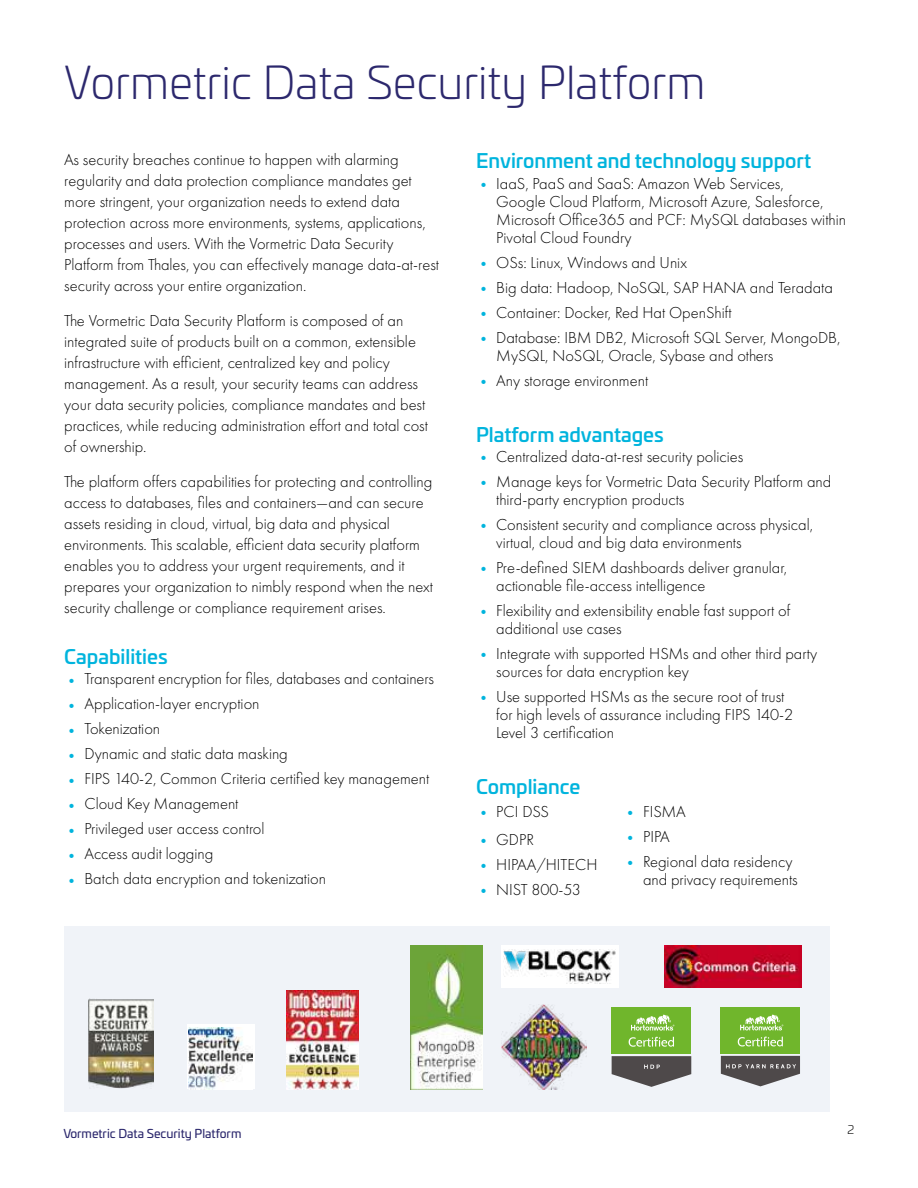
<style>
.page{position:relative;width:918px;height:1188px;background:#fff}
.page>*{position:absolute;margin:0;border:0;box-sizing:border-box;transform-origin:0 0}
.t1{font:300 45px "Univia Pro";color:#2c286d}
.t2{font:500 19.5px "Univia Pro";color:#00b4dd}
.t3{font:300 16.5px/21px "Futura PT";color:#000}
.t4{font:12px "Univia Pro";color:#2c286d}
.t5{font:300 12px "Univia Pro";color:#000}
</style>
<div class="page">
<div style="left:64px;top:926px;width:766px;height:185px;background:#f0f3f8"></div>
<img style="left:89px;top:999px;width:64px;height:89px">
<svg style="left:187px;top:1025px;width:67px;height:64px"></svg>
<img style="left:189px;top:1027px;width:64px;height:62px">
<img style="left:286px;top:990px;width:72px;height:99px">
<div style="left:501px;top:945px;width:118px;height:43px;background:#fff"></div>
<img style="left:504px;top:950px;width:112px;height:33px">
<img style="left:501px;top:1005px;width:86px;height:85px">
<img style="left:411px;top:945px;width:72px;height:145px">
<svg style="left:612px;top:1056px;width:79px;height:31px"></svg>
<div style="left:612px;top:1007px;width:79px;height:47px;background:#70b62c"></div>
<svg style="left:629px;top:1037px;width:45px;height:10px"></svg>
<svg style="left:631px;top:1015px;width:43px;height:16px"></svg>
<svg style="left:721px;top:1056px;width:79px;height:30px"></svg>
<div style="left:721px;top:1007px;width:79px;height:47px;background:#70b62c"></div>
<svg style="left:738px;top:1037px;width:45px;height:9px"></svg>
<svg style="left:740px;top:1015px;width:43px;height:15px"></svg>
<img style="left:664px;top:945px;width:138px;height:43px">
<h1 class="t1" style="left:64px;top:50px;width:643px">Vormetric Data Security Platform</h1>
<p class="t3" style="left:64px;top:150px;width:376px">As security breaches continue to happen with alarming regularity and data protection compliance mandates get more stringent, your organization needs to extend data protection across more environments, systems, applications, processes and users. With the Vormetric Data Security Platform from Thales, you can effectively manage data-at-rest security across your entire organization.</p>
<p class="t3" style="left:64px;top:310px;width:365px">The Vormetric Data Security Platform is composed of an integrated suite of products built on a common, extensible infrastructure with efficient, centralized key and policy management. As a result, your security teams can address your data security policies, compliance mandates and best practices, while reducing administration effort and total cost of ownership.</p>
<p class="t3" style="left:64px;top:471px;width:370px">The platform offers capabilities for protecting and controlling access to databases, files and containers—and can secure assets residing in cloud, virtual, big data and physical environments. This scalable, efficient data security platform enables you to address your urgent requirements, and it prepares your organization to nimbly respond when the next security challenge or compliance requirement arises.</p>
<p class="t2" style="left:64px;top:642px;width:105px">Capabilities</p>
<p class="t3" style="left:64px;top:668px;width:371px"><sub>•</sub> Transparent encryption for files, databases and containers</p>
<p class="t3" style="left:64px;top:693px;width:197px"><sub>•</sub> Application-layer encryption</p>
<p class="t3" style="left:64px;top:718px;width:97px"><sub>•</sub> Tokenization</p>
<p class="t3" style="left:64px;top:743px;width:225px"><sub>•</sub> Dynamic and static data masking</p>
<p class="t3" style="left:64px;top:768px;width:367px"><sub>•</sub> FIPS 140-2, Common Criteria certified key management</p>
<p class="t3" style="left:64px;top:793px;width:176px"><sub>•</sub> Cloud Key Management</p>
<p class="t3" style="left:64px;top:818px;width:202px"><sub>•</sub> Privileged user access control</p>
<p class="t3" style="left:64px;top:844px;width:151px"><sub>•</sub> Access audit logging</p>
<p class="t3" style="left:64px;top:869px;width:263px"><sub>•</sub> Batch data encryption and tokenization</p>
<p class="t2" style="left:476px;top:146px;width:337px">Environment and technology support</p>
<p class="t3" style="left:496px;top:174px;width:351px;line-height:18px;text-indent:-20px"><sub>•</sub> IaaS, PaaS and SaaS: Amazon Web Services,<br>Google Cloud Platform, Microsoft Azure, Salesforce, Microsoft Office365 and PCF: MySQL databases within Pivotal Cloud Foundry</p>
<p class="t3" style="left:476px;top:252px;width:212px"><sub>•</sub> OSs: Linux, Windows and Unix</p>
<p class="t3" style="left:476px;top:277px;width:358px"><sub>•</sub> Big data: Hadoop, NoSQL, SAP HANA and Teradata</p>
<p class="t3" style="left:476px;top:302px;width:257px"><sub>•</sub> Container: Docker, Red Hat OpenShift</p>
<p class="t3" style="left:496px;top:328px;width:346px;line-height:18px;text-indent:-20px"><sub>•</sub> Database: IBM DB2, Microsoft SQL Server, MongoDB,<br>MySQL, NoSQL, Oracle, Sybase and others</p>
<p class="t3" style="left:476px;top:370px;width:174px"><sub>•</sub> Any storage environment</p>
<p class="t2" style="left:476px;top:419px;width:189px">Platform advantages</p>
<p class="t3" style="left:476px;top:446px;width:269px"><sub>•</sub> Centralized data-at-rest security policies</p>
<p class="t3" style="left:496px;top:472px;width:337px;line-height:18px;text-indent:-20px"><sub>•</sub> Manage keys for Vormetric Data Security Platform and third-party encryption products</p>
<p class="t3" style="left:496px;top:515px;width:318px;line-height:18px;text-indent:-20px"><sub>•</sub> Consistent security and compliance across physical, virtual, cloud and big data environments</p>
<p class="t3" style="left:496px;top:558px;width:292px;line-height:18px;text-indent:-20px"><sub>•</sub> Pre-defined SIEM dashboards deliver granular, actionable file-access intelligence</p>
<p class="t3" style="left:496px;top:601px;width:296px;line-height:18px;text-indent:-20px"><sub>•</sub> Flexibility and extensibility enable fast support of additional use cases</p>
<p class="t3" style="left:496px;top:645px;width:323px;line-height:18px;text-indent:-20px"><sub>•</sub> Integrate with supported HSMs and other third party sources for data encryption key</p>
<p class="t3" style="left:496px;top:688px;width:299px;line-height:18px;text-indent:-20px"><sub>•</sub> Use supported HSMs as the secure root of trust for high levels of assurance including FIPS 140-2<br>Level 3 certification</p>
<p class="t2" style="left:476px;top:771px;width:106px">Compliance</p>
<p class="t3" style="left:476px;top:801px;width:74px"><sub>•</sub> PCI DSS</p>
<p class="t3" style="left:476px;top:829px;width:60px"><sub>•</sub> GDPR</p>
<p class="t3" style="left:476px;top:854px;width:123px"><sub>•</sub> HIPAA/HITECH</p>
<p class="t3" style="left:476px;top:879px;width:106px"><sub>•</sub> NIST 800-53</p>
<p class="t3" style="left:623px;top:801px;width:65px"><sub>•</sub> FISMA</p>
<p class="t3" style="left:623px;top:826px;width:48px"><sub>•</sub> PIPA</p>
<p class="t3" style="left:643px;top:852px;width:156px;line-height:18px;text-indent:-20px"><sub>•</sub> Regional data residency and privacy requirements</p>
<p class="t4" style="left:63px;top:1125px;width:180px">Vormetric Data Security Platform</p>
<p class="t5" style="left:847px;top:1121px;width:8px">2</p>
</div>
